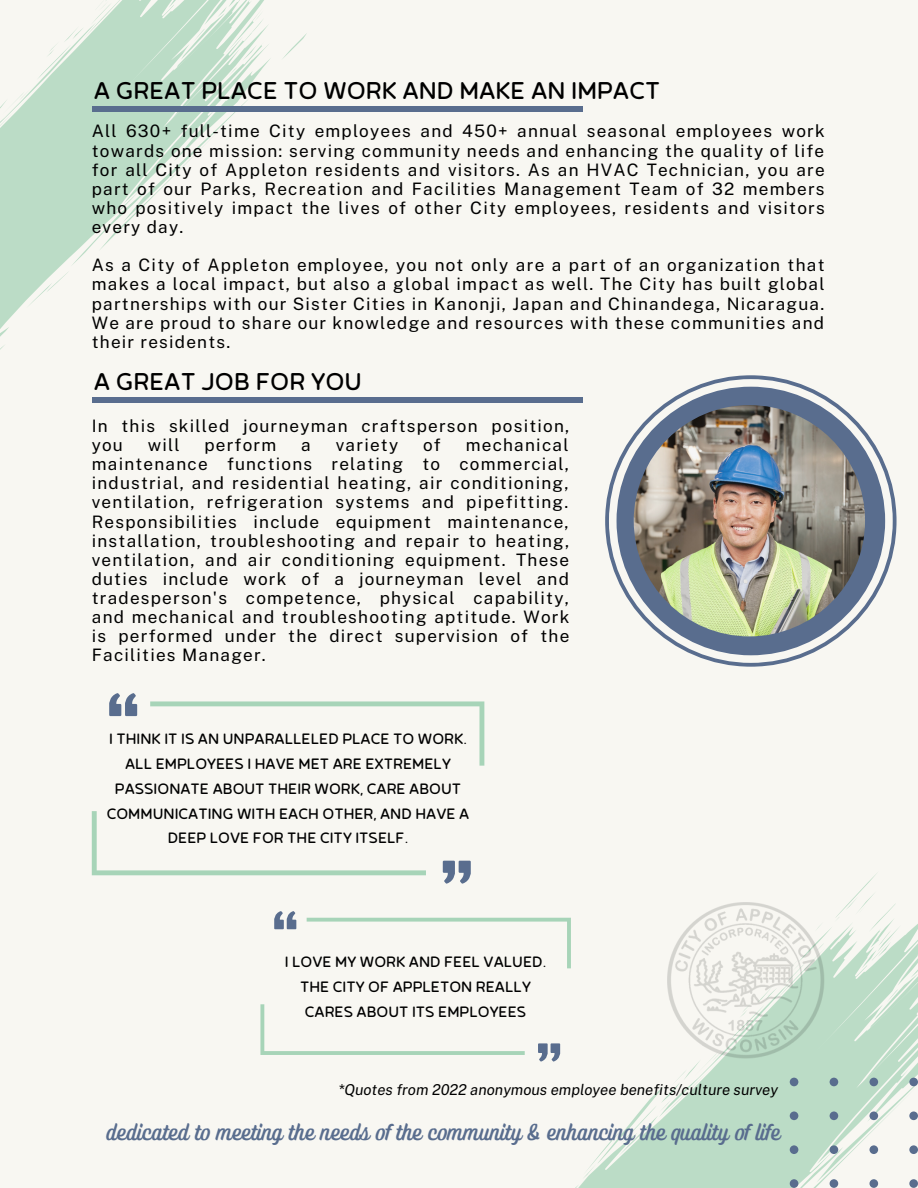
<style>
.page{position:relative;width:918px;height:1188px;background:#f8f7f2}
.page>*{position:absolute;margin:0;border:0;box-sizing:border-box;transform-origin:0 0}
.t1{font:28.8px "Betm Rounded";color:#000}
.t2{font:22.65px "Ayr Tropika Island Script Casual";color:#596d8e}
.t3{font:17.85px/24.8px "Betm Rounded";color:#000;text-align:center}
.t4{font:17.1px/19.2px "Public Sans";letter-spacing:.07em;color:#000;text-align:justify}
.t5{font:italic 15px "Public Sans";color:#000}
</style>
<div class="page">
<svg style="left:0;top:0;width:307px;height:309px"></svg>
<div style="left:92px;top:106px;width:490px;height:6px;background:#596d8e"></div>
<svg style="left:605px;top:375px;width:292px;height:292px"></svg>
<div style="left:617px;top:387px;width:268px;height:268px;background:#596d8e;border-radius:50%"></div>
<img style="left:634px;top:405px;width:231px;height:231px;border-radius:50%">
<svg style="left:109px;top:693px;width:28px;height:23px"></svg>
<svg style="left:150px;top:701px;width:334px;height:65px"></svg>
<div style="left:92px;top:397px;width:490px;height:6px;background:#596d8e"></div>
<svg style="left:92px;top:811px;width:826px;height:377px"></svg>
<img style="left:668px;top:902px;width:158px;height:159px">
<h1 class="t1" style="left:94px;top:67px;width:568px">A GREAT PLACE TO WORK AND MAKE AN IMPACT</h1>
<p class="t4" style="left:92px;top:122px;width:735px">All 630+ full-time City employees and 450+ annual seasonal employees work towards one mission: serving community needs and enhancing the quality of life for all City of Appleton residents and visitors. As an HVAC Technician, you are part of our Parks, Recreation and Facilities Management Team of 32 members who positively impact the lives of other City employees, residents and visitors every day.</p>
<p class="t4" style="left:92px;top:255px;width:734px">As a City of Appleton employee, you not only are a part of an organization that makes a local impact, but also a global impact as well. The City has built global partnerships with our Sister Cities in Kanonji, Japan and Chinandega, Nicaragua.<br>We are proud to share our knowledge and resources with these communities and their residents.</p>
<h1 class="t1" style="left:94px;top:359px;width:270px">A GREAT JOB FOR YOU</h1>
<p class="t4" style="left:92px;top:416px;width:479px">In this skilled journeyman craftsperson position, you</p>
<p class="t4" style="left:92px;top:435px;width:479px;text-indent:374px">mechanical maintenance functions relating to commercial, industrial, and residential heating, air conditioning, ventilation, refrigeration systems and pipefitting.<br>Responsibilities include equipment maintenance, installation, troubleshooting and repair to heating, ventilation, and air conditioning equipment. These duties include work of a journeyman level and tradesperson's competence, physical capability, and mechanical and troubleshooting aptitude. Work is performed under the direct supervision of the Facilities Manager.</p>
<p class="t4" style="left:148px;top:435px;width:33px">will</p>
<p class="t4" style="left:204px;top:435px;width:73px">perform</p>
<p class="t4" style="left:301px;top:435px;width:11px">a</p>
<p class="t4" style="left:336px;top:435px;width:64px">variety</p>
<p class="t4" style="left:423px;top:435px;width:19px">of</p>
<p class="t3" style="left:107px;top:725px;width:364px">I THINK IT IS AN UNPARALLELED PLACE TO WORK.<br>ALL EMPLOYEES I HAVE MET ARE EXTREMELY PASSIONATE ABOUT THEIR WORK, CARE ABOUT COMMUNICATING WITH EACH OTHER, AND HAVE A DEEP LOVE FOR THE CITY ITSELF.</p>
<p class="t3" style="left:285px;top:948px;width:263px">I LOVE MY WORK AND FEEL VALUED.<br>THE CITY OF APPLETON REALLY<br>CARES ABOUT ITS EMPLOYEES</p>
<p class="t5" style="left:338px;top:1080px;width:441px">*Quotes from 2022 anonymous employee benefits/culture survey</p>
<h2 class="t2" style="left:106px;top:1117px;width:676px">dedicated to meeting the needs of the community &amp; enhancing the quality of life</h2>
</div>
